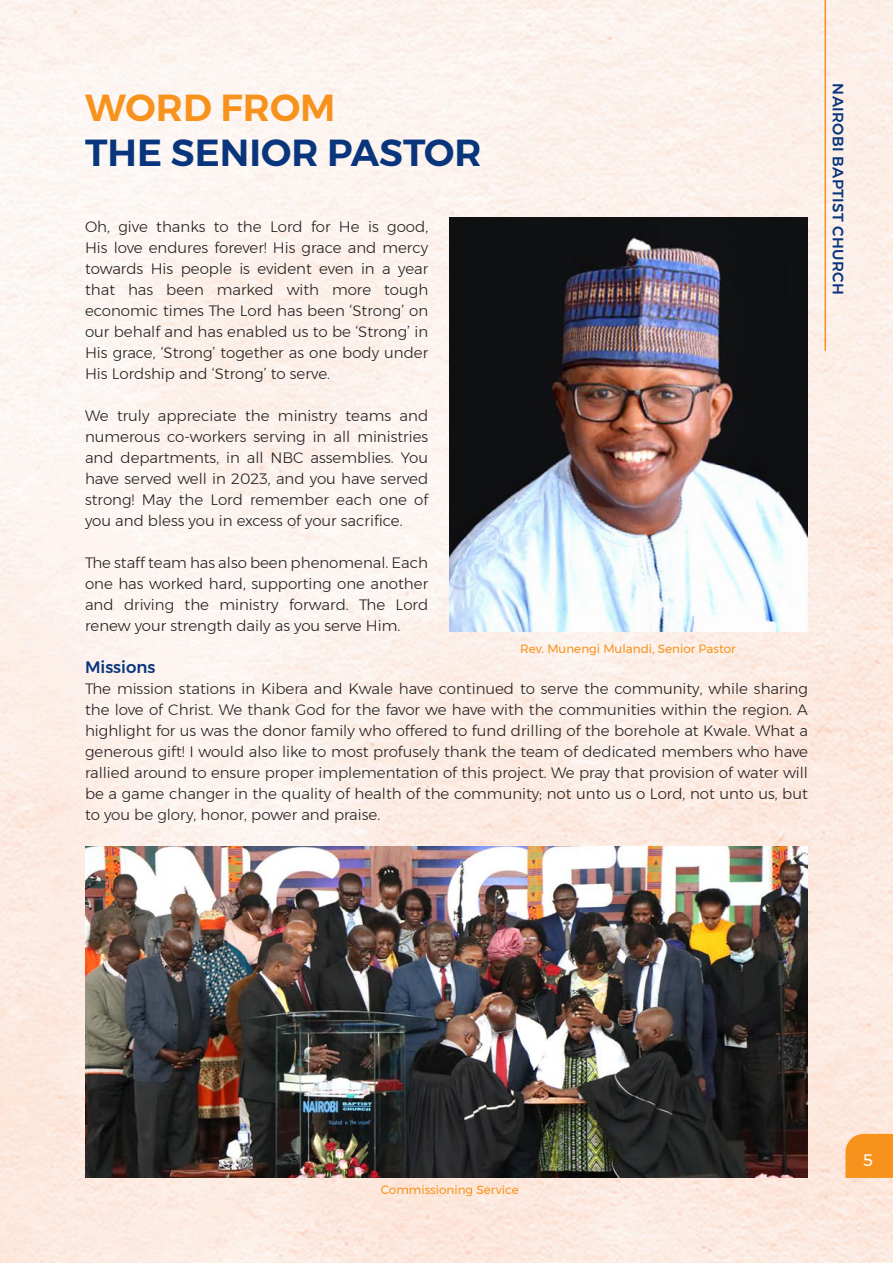
<style>
.page{position:relative;width:893px;height:1263px;background:#fff}
.page>*{position:absolute;margin:0;border:0;box-sizing:border-box;transform-origin:0 0}
.t1{font:600 37.5px "Montserrat";color:#08357c}
.t2{font:600 37.5px "Montserrat";color:#f7931d}
.t3{font:500 16.5px "Montserrat";color:#08357c}
.t4{font:16.5px "Montserrat";color:#fff}
.t5{font:300 15px/21px "Montserrat";color:#231f20;text-align:justify}
.t6{font:500 15px "Montserrat";letter-spacing:.025em;color:#08357c}
.t7{font:12px "Montserrat";color:#f7931d}
</style>
<div class="page">
<img style="left:0;top:0;width:893px;height:1263px">
<hr style="left:824px;top:0;width:2px;height:351px;background:#f7931d">
<svg style="left:845px;top:1134px;width:48px;height:44px;background:#f79625"></svg>
<img style="left:85px;top:847px;width:723px;height:331px">
<img style="left:449px;top:217px;width:359px;height:414px">
<p class="t2" style="left:85px;top:78px;width:252px">WORD FROM</p>
<p class="t1" style="left:85px;top:123px;width:398px">THE SENIOR PASTOR</p>
<p class="t5" style="left:85px;top:216px;width:345px">Oh, give thanks to the Lord for He is good, His love endures forever! His grace and mercy towards His people is evident even in a year that has been marked with more tough economic times The Lord has been ‘Strong’ on our behalf and has enabled us to be ‘Strong’ in His grace, ‘Strong’ together as one body under His Lordship and ‘Strong’ to serve.</p>
<p class="t5" style="left:85px;top:405px;width:345px">We truly appreciate the ministry teams and numerous co-workers serving in all ministries and departments, in all NBC assemblies. You have served well in 2023, and you have served strong! May the Lord remember each one of you and bless you in excess of your sacrifice.</p>
<p class="t5" style="left:85px;top:552px;width:345px">The staff team has also been phenomenal. Each one has worked hard, supporting one another and driving the ministry forward. The Lord renew your strength daily as you serve Him.</p>
<p class="t3" style="left:85px;top:654px;width:72px">Missions</p>
<p class="t5" style="left:85px;top:678px;width:724px">The mission stations in Kibera and Kwale have continued to serve the community, while sharing the love of Christ. We thank God for the favor we have with the communities within the region. A highlight for us was the donor family who offered to fund drilling of the borehole at Kwale. What a generous gift! I would also like to most profusely thank the team of dedicated members who have rallied around to ensure proper implementation of this project. We pray that provision of water will be a game changer in the quality of health of the community; not unto us o Lord, not unto us, but to you be glory, honor, power and praise.</p>
<p class="t7" style="left:520px;top:639px;width:217px">Rev. Munengi Mulandi, Senior Pastor</p>
<p class="t6" style="left:850px;top:83px;width:213px;rotate:90deg">NAIROBI BAPTIST CHURCH</p>
<p class="t7" style="left:381px;top:1180px;width:139px">Commissioning Service</p>
<p class="t4" style="left:863px;top:1148px;width:12px">5</p>
</div>
